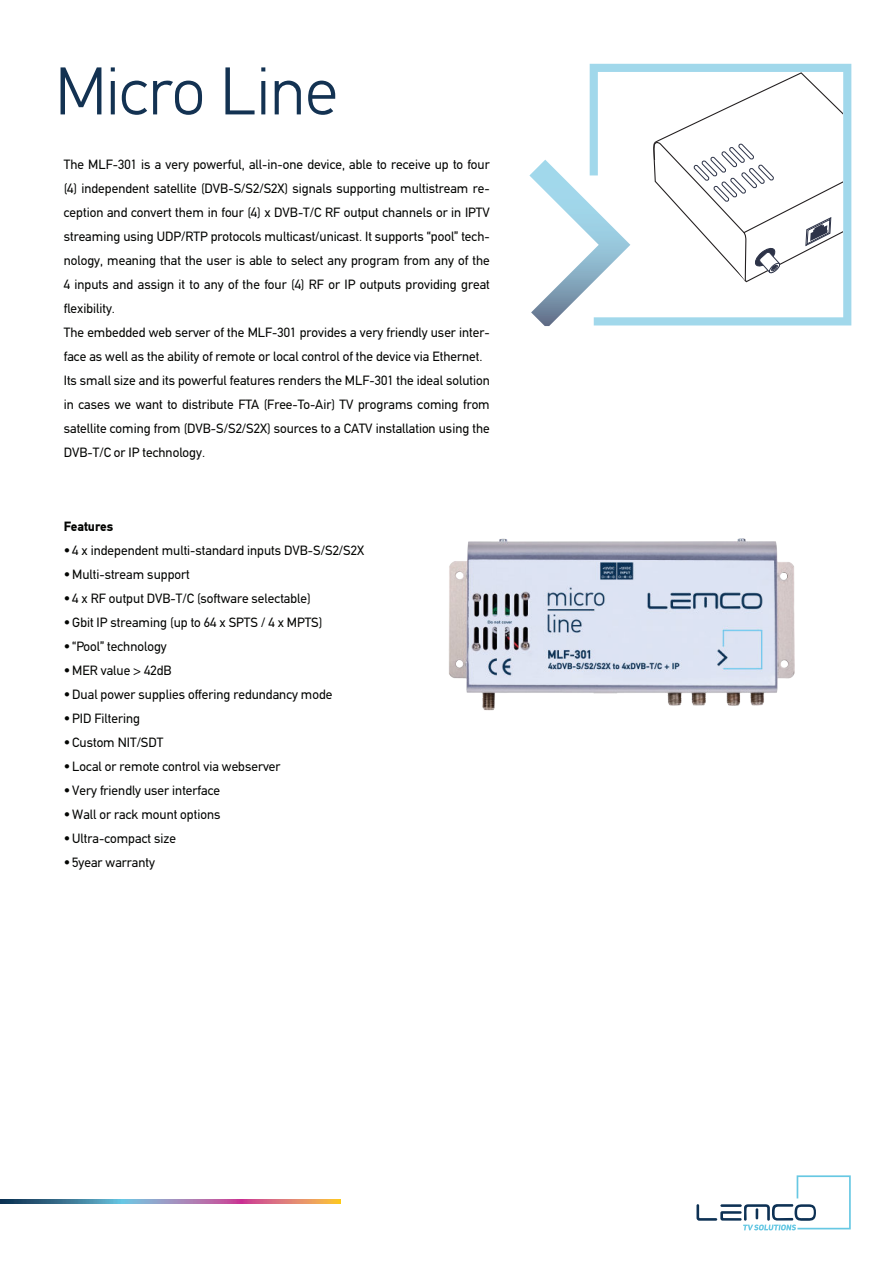
<style>
.page{position:relative;width:893px;height:1263px;background:#fff}
.page>*{position:absolute;margin:0;border:0;box-sizing:border-box;transform-origin:0 0}
.t1{font:300 67.5px "PF Din Text";color:#133252}
.t2{font:13.5px/24px "PF Din Text";color:#040503}
.t3{font:900 13.5px "PF Din Text";color:#040503}
</style>
<div class="page">
<svg style="left:0;top:1199px;width:340px;height:4px"></svg>
<svg style="left:696px;top:1175px;width:155px;height:55px"></svg>
<svg style="left:590px;top:64px;width:261px;height:261px"></svg>
<svg style="left:529px;top:160px;width:101px;height:166px"></svg>
<svg style="left:653px;top:73px;width:190px;height:209px"></svg>
<img style="left:449px;top:538px;width:346px;height:173px">
<h1 class="t1" style="left:55px;top:51px;width:284px">Micro Line</h1>
<p class="t2" style="left:64px;top:152px;width:428px">The MLF-301 is a very powerful, all-in-one device, able to receive up to four (4) independent satellite (DVB-S/S2/S2X) signals supporting multistream re&shy;ception and convert them in four (4) x DVB-T/C RF output channels or in IPTV streaming using UDP/RTP protocols multicast/unicast. It supports “pool” tech&shy;nology, meaning that the user is able to select any program from any of the 4 inputs and assign it to any of the four (4) RF or IP outputs providing great flexibility.<br>The embedded web server of the MLF-301 provides a very friendly user inter&shy;face as well as the ability of remote or local control of the device via Ethernet.<br>Its small size and its powerful features renders the MLF-301 the ideal solution in cases we want to distribute FTA (Free-To-Air) TV programs coming from satellite coming from (DVB-S/S2/S2X) sources to a CATV installation using the DVB-T/C or IP technology.</p>
<p class="t3" style="left:64px;top:518px;width:51px">Features</p>
<p class="t2" style="left:64px;top:538px;width:302px">• 4 x independent multi-standard inputs DVB-S/S2/S2X</p>
<p class="t2" style="left:64px;top:562px;width:127px">•Multi-stream support</p>
<p class="t2" style="left:64px;top:586px;width:248px">• 4 x RF output DVB-T/C (software selectable)</p>
<p class="t2" style="left:64px;top:610px;width:260px">•Gbit IP streaming (up to 64 x SPTS / 4 x MPTS)</p>
<p class="t2" style="left:64px;top:634px;width:105px">• “Pool” technology</p>
<p class="t2" style="left:64px;top:658px;width:109px">•MER value &gt; 42dB</p>
<p class="t2" style="left:64px;top:682px;width:270px">•Dual power supplies offering redundancy mode</p>
<p class="t2" style="left:64px;top:706px;width:78px">• PID Filtering</p>
<p class="t2" style="left:64px;top:730px;width:101px">• Custom NIT/SDT</p>
<p class="t2" style="left:64px;top:754px;width:218px">• Local or remote control via webserver</p>
<p class="t2" style="left:64px;top:778px;width:158px">• Very friendly user interface</p>
<p class="t2" style="left:64px;top:802px;width:158px">• Wall or rack mount options</p>
<p class="t2" style="left:64px;top:826px;width:114px">•Ultra-compact size</p>
<p class="t2" style="left:64px;top:850px;width:93px">• 5year warranty</p>
</div>
